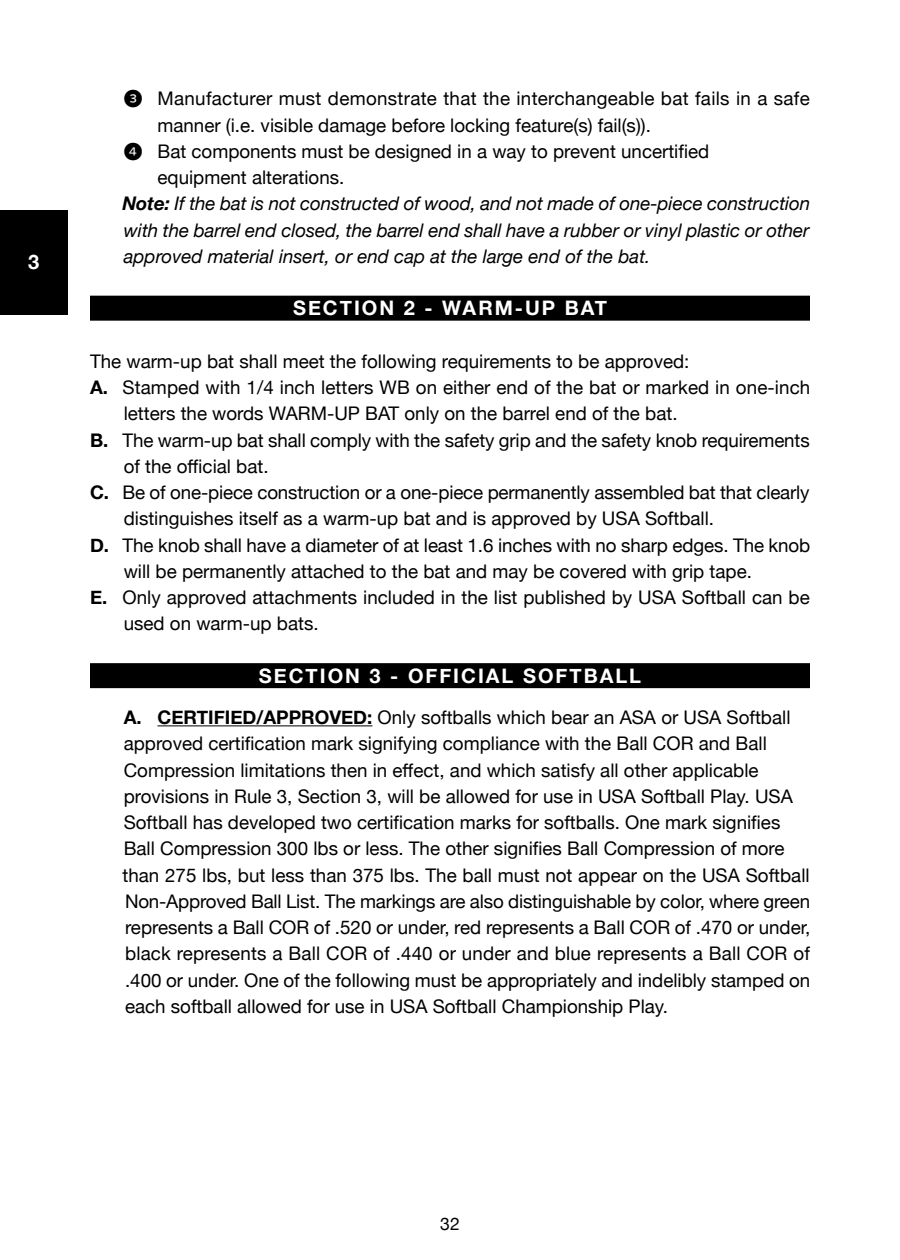
<style>
.page{position:relative;width:900px;height:1260px;background:#fff}
.page>*{position:absolute;margin:0;border:0;box-sizing:border-box;transform-origin:0 0}
.t1{font:700 20px "Helvetica Neue";letter-spacing:.1em;color:#fff}
.t2{font:18.75px/26.2px "Helvetica Neue";color:#000}
.t3{font:italic 18.75px "Helvetica Neue";letter-spacing:-.005em;color:#000}
.t4{font:17.5px "Helvetica Neue";color:#000}
.s1{font-family:"Whitney Index Black Round Md"}
.s2{font-weight:700}
</style>
<div class="page">
<div style="left:90px;top:296px;width:720px;height:25px;background:#000"></div>
<div style="left:90px;top:663px;width:720px;height:25px;background:#000"></div>
<hr style="left:158px;top:725px;width:214px;height:1px;background:#000">
<div style="left:0;top:210px;width:68px;height:105px;background:#000"></div>
<p class="t1" style="left:28px;top:246px;width:13px">3</p>
<p class="t2" style="left:124px;top:87px;width:688px"><span class="s1">3</span> Manufacturer must demonstrate that the interchangeable bat fails in a safe</p>
<p class="t2" style="left:158px;top:113px;width:495px">manner (i.e. visible damage before locking feature(s) fail(s)).</p>
<p class="t2" style="left:124px;top:139px;width:587px"><span class="s1">4</span> Bat components must be designed in a way to prevent uncertified</p>
<p class="t2" style="left:158px;top:165px;width:188px">equipment alterations.</p>
<p class="t3" style="left:122px;top:190px;width:689px"><span class="s2">Note:</span> If the bat is not constructed of wood, and not made of one-piece construction</p>
<p class="t3" style="left:124px;top:216px;width:687px">with the barrel end closed, the barrel end shall have a rubber or vinyl plastic or other</p>
<p class="t3" style="left:124px;top:243px;width:528px">approved material insert, or end cap at the large end of the bat.</p>
<p class="t1" style="left:293px;top:292px;width:315px">SECTION 2 - WARM-UP BAT</p>
<p class="t2" style="left:90px;top:349px;width:601px">The warm-up bat shall meet the following requirements to be approved:</p>
<p class="t2" style="left:90px;top:375px;width:722px"><span class="s2">A.</span> Stamped with 1/4 inch letters WB on either end of the bat or marked in one-inch</p>
<p class="t2" style="left:124px;top:402px;width:555px">letters the words WARM-UP BAT only on the barrel end of the bat.</p>
<p class="t2" style="left:90px;top:428px;width:721px"><span class="s2">B.</span> The warm-up bat shall comply with the safety grip and the safety knob requirements</p>
<p class="t2" style="left:124px;top:454px;width:146px">of the official bat.</p>
<p class="t2" style="left:90px;top:480px;width:721px"><span class="s2">C.</span> Be of one-piece construction or a one-piece permanently assembled bat that clearly</p>
<p class="t2" style="left:124px;top:507px;width:592px">distinguishes itself as a warm-up bat and is approved by USA Softball.</p>
<p class="t2" style="left:90px;top:533px;width:722px"><span class="s2">D.</span> The knob shall have a diameter of at least 1.6 inches with no sharp edges. The knob</p>
<p class="t2" style="left:124px;top:559px;width:630px">will be permanently attached to the bat and may be covered with grip tape.</p>
<p class="t2" style="left:90px;top:585px;width:721px"><span class="s2">E.</span> Only approved attachments included in the list published by USA Softball can be</p>
<p class="t2" style="left:124px;top:612px;width:196px">used on warm-up bats.</p>
<p class="t1" style="left:259px;top:660px;width:384px">SECTION 3 - OFFICIAL SOFTBALL</p>
<p class="t2" style="left:123px;top:705px;width:690px"><span class="s2">A. CERTIFIED/APPROVED:</span> Only softballs which bear an ASA or USA Softball approved certification mark signifying compliance with the Ball COR and Ball Compression limitations then in effect, and which satisfy all other applicable provisions in Rule 3, Section 3, will be allowed for use in USA Softball Play. USA Softball has developed two certification marks for softballs. One mark signifies Ball Compression 300 lbs or less. The other signifies Ball Compression of more than 275 lbs, but less than 375 lbs. The ball must not appear on the USA Softball Non-Approved Ball List. The markings are also distinguishable by color, where green represents a Ball COR of .520 or under, red represents a Ball COR of .470 or under, black represents a Ball COR of .440 or under and blue represents a Ball COR of .400 or under. One of the following must be appropriately and indelibly stamped on each softball allowed for use in USA Softball Championship Play.</p>
<p class="t4" style="left:440px;top:1211px;width:21px">32</p>
</div>
